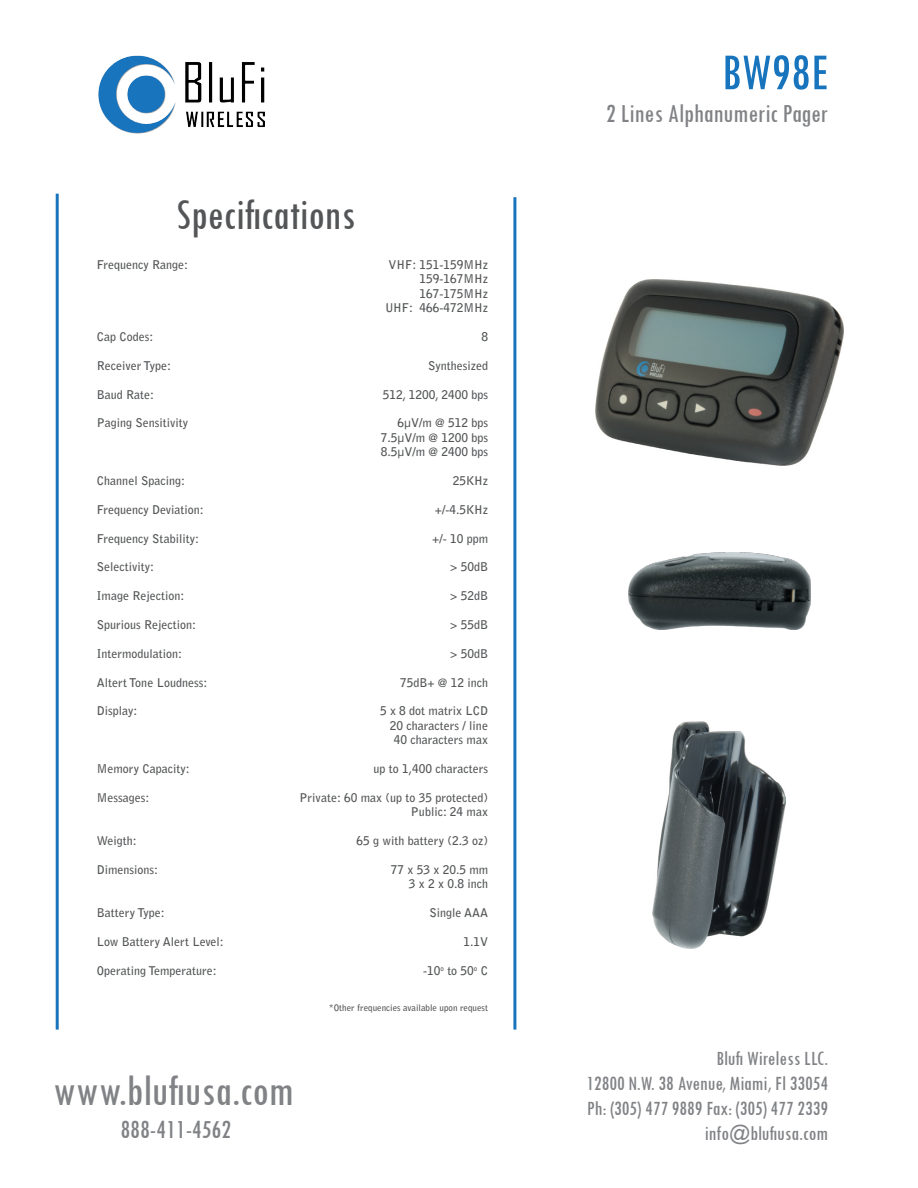
<style>
.page{position:relative;width:918px;height:1188px;background:#fff}
.page>*{position:absolute;margin:0;border:0;box-sizing:border-box;transform-origin:0 0}
.t1{font:condensed 54px "Tw Cen";color:#1874bd}
.t2{font:condensed 45px "Tw Cen";color:#808285}
.t3{font:condensed 45px "Tw Cen";color:#545557}
.t4{font:condensed 27px "Tw Cen";color:#808285}
.t5{font:condensed 21px "Tw Cen";color:#808285}
.t6{font:700 12px "Bell Gothic Std";color:#545557}
.t7{font:700 9px "Bell Gothic Std";color:#545557}
</style>
<div class="page">
<img style="left:98px;top:55px;width:166px;height:79px">
<hr style="left:56px;top:194px;width:3px;height:836px;background:#1874bd">
<hr style="left:513px;top:197px;width:3px;height:833px;background:#1874bd">
<img style="left:595px;top:279px;width:249px;height:187px">
<img style="left:628px;top:553px;width:182px;height:77px">
<img style="left:653px;top:722px;width:133px;height:227px">
<h2 class="t3" style="left:177px;top:188px;width:180px">Specifications</h2>
<p class="t6" style="left:97px;top:257px;width:93px">Frequency Range:</p>
<p class="t6" style="left:389px;top:257px;width:101px">VHF: 151-159MHz</p>
<p class="t6" style="left:419px;top:272px;width:70px">159-167MHz</p>
<p class="t6" style="left:419px;top:286px;width:70px">167-175MHz</p>
<p class="t6" style="left:385px;top:301px;width:104px">UHF: 466-472MHz</p>
<p class="t6" style="left:97px;top:329px;width:58px">Cap Codes:</p>
<p class="t6" style="left:481px;top:329px;width:8px">8</p>
<p class="t6" style="left:97px;top:358px;width:76px">Receiver Type:</p>
<p class="t6" style="left:428px;top:358px;width:61px">Synthesized</p>
<p class="t6" style="left:97px;top:387px;width:59px">Baud Rate:</p>
<p class="t6" style="left:383px;top:387px;width:107px">512, 1200, 2400 bps</p>
<p class="t6" style="left:97px;top:416px;width:93px">Paging Sensitivity</p>
<p class="t6" style="left:398px;top:416px;width:92px">6μV/m @ 512 bps</p>
<p class="t6" style="left:381px;top:430px;width:109px">7.5μV/m @ 1200 bps</p>
<p class="t6" style="left:381px;top:445px;width:109px">8.5μV/m @ 2400 bps</p>
<p class="t6" style="left:97px;top:473px;width:90px">Channel Spacing:</p>
<p class="t6" style="left:453px;top:473px;width:37px">25KHz</p>
<p class="t6" style="left:97px;top:502px;width:108px">Frequency Deviation:</p>
<p class="t6" style="left:435px;top:502px;width:55px">+/-4.5KHz</p>
<p class="t6" style="left:97px;top:531px;width:104px">Frequency Stability:</p>
<p class="t6" style="left:432px;top:531px;width:57px">+/- 10 ppm</p>
<p class="t6" style="left:97px;top:560px;width:59px">Selectivity:</p>
<p class="t6" style="left:450px;top:560px;width:39px">&gt; 50dB</p>
<p class="t6" style="left:97px;top:589px;width:89px">Image Rejection:</p>
<p class="t6" style="left:450px;top:589px;width:39px">&gt; 52dB</p>
<p class="t6" style="left:97px;top:617px;width:101px">Spurious Rejection:</p>
<p class="t6" style="left:450px;top:617px;width:39px">&gt; 55dB</p>
<p class="t6" style="left:97px;top:646px;width:87px">Intermodulation:</p>
<p class="t6" style="left:450px;top:646px;width:39px">&gt; 50dB</p>
<p class="t6" style="left:97px;top:675px;width:112px">Altert Tone Loudness:</p>
<p class="t6" style="left:400px;top:675px;width:90px">75dB+ @ 12 inch</p>
<p class="t6" style="left:97px;top:704px;width:42px">Display:</p>
<p class="t6" style="left:380px;top:704px;width:110px">5 x 8 dot matrix LCD</p>
<p class="t6" style="left:390px;top:718px;width:100px">20 characters / line</p>
<p class="t6" style="left:394px;top:733px;width:96px">40 characters max</p>
<p class="t6" style="left:97px;top:761px;width:94px">Memory Capacity:</p>
<p class="t6" style="left:374px;top:761px;width:116px">up to 1,400 characters</p>
<p class="t6" style="left:97px;top:790px;width:54px">Messages:</p>
<p class="t6" style="left:300px;top:790px;width:190px">Private: 60 max (up to 35 protected)</p>
<p class="t6" style="left:411px;top:805px;width:79px">Public: 24 max</p>
<p class="t6" style="left:97px;top:833px;width:41px">Weigth:</p>
<p class="t6" style="left:357px;top:833px;width:133px">65 g with battery (2.3 oz)</p>
<p class="t6" style="left:97px;top:862px;width:63px">Dimensions:</p>
<p class="t6" style="left:391px;top:862px;width:99px">77 x 53 x 20.5 mm</p>
<p class="t6" style="left:409px;top:877px;width:81px">3 x 2 x 0.8 inch</p>
<p class="t6" style="left:97px;top:905px;width:69px">Battery Type:</p>
<p class="t6" style="left:430px;top:905px;width:60px">Single AAA</p>
<p class="t6" style="left:97px;top:934px;width:128px">Low Battery Alert Level:</p>
<p class="t6" style="left:463px;top:934px;width:26px">1.1V</p>
<p class="t6" style="left:97px;top:963px;width:121px">Operating Temperature:</p>
<p class="t6" style="left:423px;top:963px;width:66px">-10<sup>o</sup> to 50<sup>o</sup> C</p>
<p class="t7" style="left:329px;top:1002px;width:161px">*Other frequencies available upon request</p>
<p class="t1" style="left:722px;top:40px;width:108px">BW98E</p>
<p class="t4" style="left:606px;top:97px;width:224px">2 Lines Alphanumeric Pager</p>
<p class="t5" style="left:716px;top:1046px;width:113px">Blufi Wireless LLC.</p>
<p class="t5" style="left:586px;top:1071px;width:243px">12800 N.W. 38 Avenue, Miami, Fl 33054</p>
<p class="t5" style="left:587px;top:1096px;width:242px">Ph: (305) 477 9889 Fax: (305) 477 2339</p>
<p class="t2" style="left:53px;top:1064px;width:242px">www.blufiusa.com</p>
<p class="t4" style="left:120px;top:1113px;width:112px">888-411-4562</p>
<p class="t5" style="left:705px;top:1121px;width:125px">info@blufiusa.com</p>
</div>
